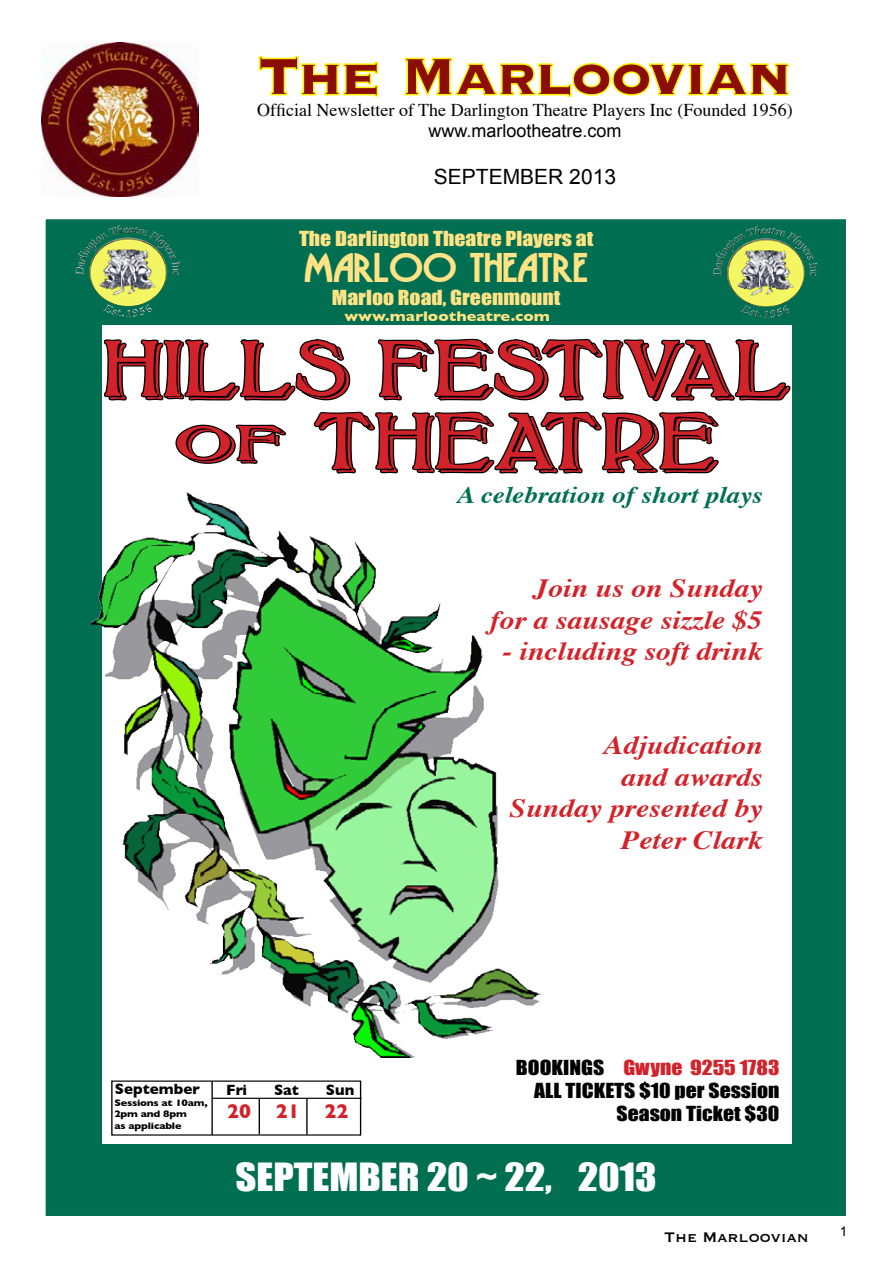
<style>
.page{position:relative;width:893px;height:1263px;background:#fff}
.page>*{position:absolute;margin:0;border:0;box-sizing:border-box;transform-origin:0 0}
.t1{font:700 66px "Copperplate";letter-spacing:-.025em;color:#8b0e04}
.t2{font:60.75px/72.8px "Bolton Titling Shadowed";color:#d2232a;text-align:center;scale:1.14 1}
.t3{font:40.5px "Tango";color:#ffe384;scale:1.14 1}
.t4{font:35.7px "Impact";color:#fff;scale:1.14 1}
.t5{font:italic 700 26.25px/31.3px "Times";color:#d2232a;text-align:right;scale:1.14 1}
.t6{font:italic 700 23.85px "Times";color:#006f51;scale:1.14 1}
.t7{font:21px "Arial";color:#000}
.t8{font:700 20.25px "Gill Sans";color:#d2232a}
.t9{font:19.05px/22.8px "Impact";color:#000;text-align:right;scale:1.14 1}
.t10{font:19.05px "Impact";color:#ffe384;scale:1.14 1}
.t11{font:18px "Times";color:#000}
.t12{font:18px "Arial";color:#000}
.t13{font:18px "Copperplate";color:#000}
.t14{font:700 15.15px "Gill Sans";color:#000}
.t15{font:700 14.25px "Gill Sans";color:#ffe384;scale:1.14 1}
.t16{font:13.5px "Arial";color:#000}
.t17{font:700 9.45px/11.4px "Gill Sans";letter-spacing:-.02em;color:#000;scale:1.14 1}
.s1{color:#d2232a}
</style>
<div class="page">
<svg style="left:259px;top:55px;width:120px;height:42px"></svg>
<svg style="left:404px;top:57px;width:385px;height:40px"></svg>
<img style="left:41px;top:42px;width:157px;height:155px">
<div style="left:43px;top:217px;width:805px;height:107px;background:#006f51"></div>
<div style="left:44px;top:1144px;width:804px;height:74px;background:#006f51"></div>
<div style="left:792px;top:321px;width:56px;height:845px;background:#006f51"></div>
<div style="left:43px;top:318px;width:59px;height:834px;background:#006f51"></div>
<img style="left:117px;top:225px;width:18px;height:9px">
<img style="left:755px;top:226px;width:17px;height:9px">
<svg style="left:102px;top:277px;width:690px;height:197px"></svg>
<img style="left:91px;top:492px;width:451px;height:566px">
<hr style="left:212px;top:1098px;width:150px;height:1px;background:#000">
<hr style="left:211px;top:1081px;width:2px;height:54px;background:#000">
<hr style="left:259px;top:1098px;width:1px;height:36px;background:#000">
<hr style="left:306px;top:1098px;width:2px;height:36px;background:#000">
<div style="left:41px;top:215px;width:809px;height:1005px;border:4px solid #fff"></div>
<h1 class="t1" style="left:259px;top:34px;width:534px">The Marloovian</h1>
<p class="t12" style="left:428px;top:118px;width:195px">www.marlootheatre.com</p>
<p class="t7" style="left:434px;top:162px;width:184px">SEPTEMBER 2013</p>
<p class="t11" style="left:257px;top:93px;width:537px">Official Newsletter of The Darlington Theatre Players Inc (Founded 1956)</p>
<p class="t10" style="left:299px;top:223px;width:260px">The Darlington Theatre Players at</p>
<h3 class="t3" style="left:304px;top:247px;width:250px">MARLOO THEATRE</h3>
<p class="t10" style="left:332px;top:283px;width:202px">Marloo Road, Greenmount</p>
<p class="t15" style="left:344px;top:308px;width:182px">www.marlootheatre.com</p>
<h2 class="t2" style="left:104px;top:337px;width:604px">HILLS FESTIVAL of THEATRE</h2>
<p class="t6" style="left:457px;top:473px;width:269px">A celebration of short plays</p>
<p class="t5" style="left:490px;top:570px;width:241px">Join us on Sunday<br>for a sausage sizzle $5</p>
<p class="t5" style="left:502px;top:633px;width:230px">- including soft drink</p>
<p class="t5" style="left:509px;top:727px;width:223px">Adjudication<br>and awards<br>Sunday presented by<br>Peter Clark</p>
<p class="t14" style="left:115px;top:1080px;width:87px">September</p>
<p class="t17" style="left:114px;top:1097px;width:83px">Sessions at 10am,<br>2pm and 8pm<br>as applicable</p>
<p class="t14" style="left:226px;top:1081px;width:22px">Fri</p>
<p class="t14" style="left:274px;top:1081px;width:26px">Sat</p>
<p class="t14" style="left:326px;top:1081px;width:30px">Sun</p>
<p class="t8" style="left:227px;top:1099px;width:123px">20 21 22</p>
<p class="t9" style="left:516px;top:1056px;width:233px">BOOKINGS <span class="s1">Gwyne 9255 1783<br></span>ALL TICKETS $10 per Session<br>Season Ticket $30</p>
<h3 class="t4" style="left:235px;top:1149px;width:371px">SEPTEMBER 20 ~ 22, 2013</h3>
<p class="t13" style="left:664px;top:1226px;width:146px">The Marloovian</p>
<p class="t16" style="left:840px;top:1222px;width:9px">1</p>
</div>
